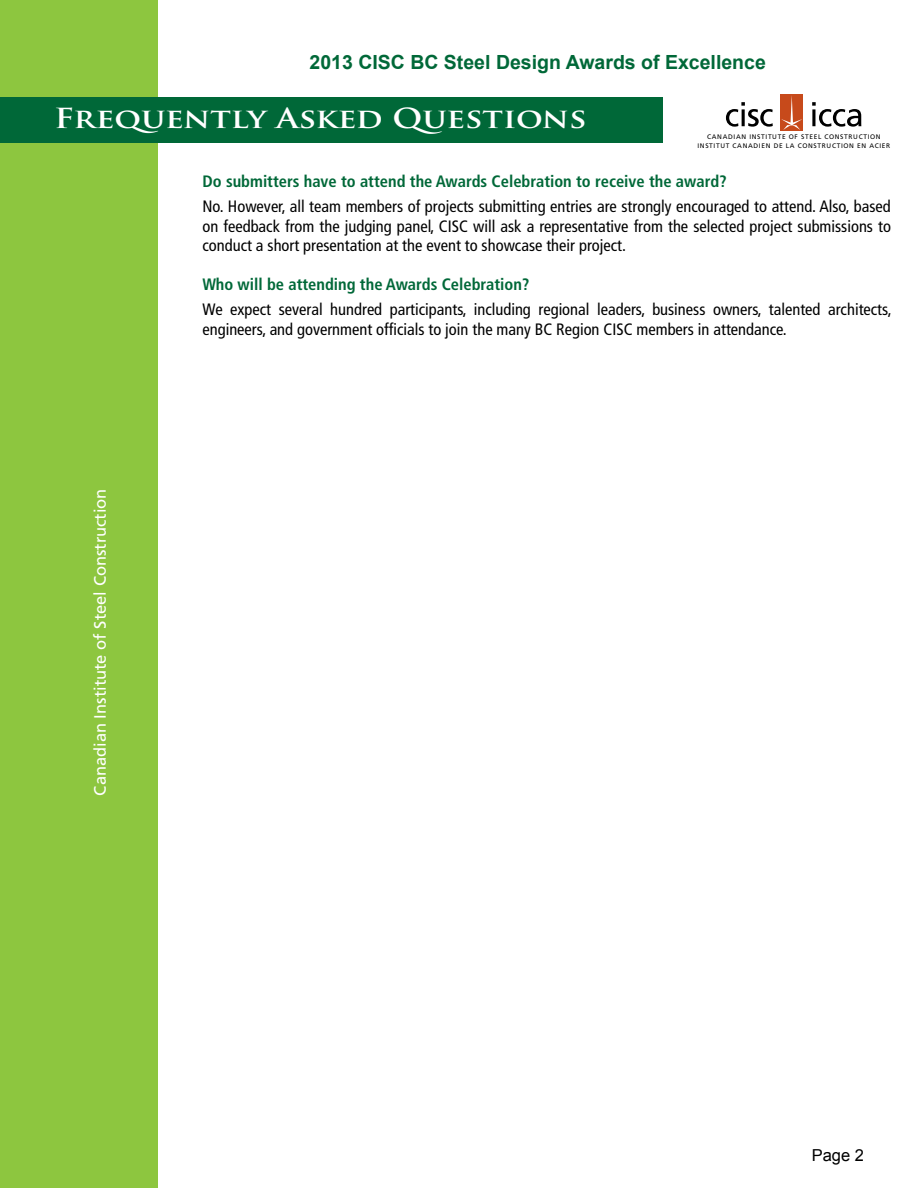
<style>
.page{position:relative;width:918px;height:1188px;background:#fff}
.page>*{position:absolute;margin:0;border:0;box-sizing:border-box;transform-origin:0 0}
.t1{font:700 27px "Trajan Pro";letter-spacing:-.01em;color:#fff;scale:1.2 1}
.t2{font:700 19.5px "Arial";color:#006838}
.t3{font:condensed 16.5px/19.5px "Frutiger LT Pro";color:#000;text-align:justify}
.t4{font:700 condensed 16.5px "Frutiger LT Pro";color:#006838}
.t5{font:16.5px "Frutiger LT Pro";color:#fff}
.t6{font:16.5px "Arial";color:#000}
.t7{font:6.6px/8.1px "Frutiger";letter-spacing:.1em;color:#000;text-align:center}
</style>
<div class="page">
<div style="left:0;top:0;width:158px;height:1188px;background:#8dc63f"></div>
<div style="left:0;top:98px;width:663px;height:45px;background:#006838"></div>
<div style="left:780px;top:94px;width:23px;height:37px;background:#c74a1b"></div>
<svg style="left:812px;top:102px;width:49px;height:25px"></svg>
<svg style="left:726px;top:102px;width:47px;height:25px"></svg>
<svg style="left:781px;top:96px;width:21px;height:34px"></svg>
<p class="t2" style="left:310px;top:49px;width:458px">2013 CISC BC Steel Design Awards of Excellence</p>
<h1 class="t1" style="left:54px;top:102px;width:445px">Frequently Asked Questions</h1>
<p class="t7" style="left:697px;top:133px;width:194px">CANADIAN INSTITUTE OF STEEL CONSTRUCTION<br>INSTITUT CANADIEN DE LA CONSTRUCTION EN ACIER</p>
<p class="t5" style="left:90px;top:796px;width:309px;rotate:-90deg">Canadian Institute of Steel Construction</p>
<p class="t4" style="left:202px;top:172px;width:526px">Do submitters have to attend the Awards Celebration to receive the award?</p>
<p class="t3" style="left:202px;top:197px;width:690px">No. However, all team members of projects submitting entries are strongly encouraged to attend. Also, based on feedback from the judging panel, CISC will ask a representative from the selected project submissions to conduct a short presentation at the event to showcase their project.</p>
<p class="t4" style="left:202px;top:275px;width:329px">Who will be attending the Awards Celebration?</p>
<p class="t3" style="left:202px;top:300px;width:691px">We expect several hundred participants, including regional leaders, business owners, talented architects, engineers, and government officials to join the many BC Region CISC members in attendance.</p>
<p class="t6" style="left:812px;top:1144px;width:54px">Page 2</p>
</div>
